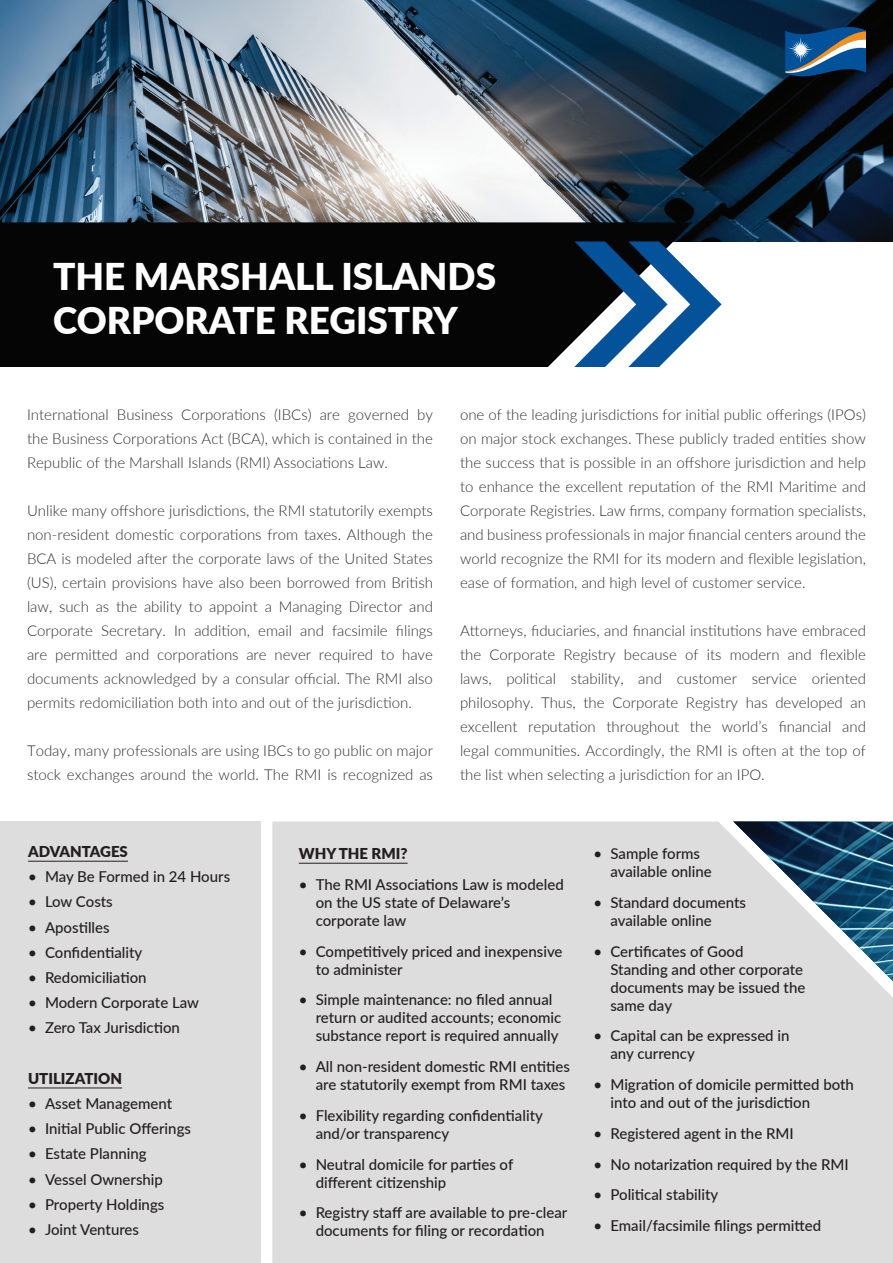
<style>
.page{position:relative;width:893px;height:1263px;background:#fff}
.page>*{position:absolute;margin:0;border:0;box-sizing:border-box;transform-origin:0 0}
.t1{font:900 36.9px/44.2px "Lato";color:#fff}
.t2{font:300 15px/24px "Lato";color:#312f30;text-align:justify}
.t3{font:500 15px/18px "Lato";color:#231f20}
.t4{font:900 15px "Lato";color:#231f20}
</style>
<div class="page">
<div style="left:272px;top:821px;width:621px;height:442px;background:#dedddd"></div>
<img style="left:733px;top:821px;width:160px;height:160px">
<hr style="left:299px;top:863px;width:109px;height:1px;background:#231f20">
<div style="left:0;top:821px;width:260px;height:442px;background:#dedddd"></div>
<img style="left:0;top:0;width:893px;height:241px">
<div style="left:0;top:222px;width:692px;height:145px;background:#040504"></div>
<svg style="left:574px;top:241px;width:148px;height:126px"></svg>
<svg style="left:785px;top:27px;width:81px;height:49px;background:#37648b"></svg>
<hr style="left:28px;top:861px;width:100px;height:1px;background:#231f20">
<hr style="left:28px;top:1088px;width:94px;height:1px;background:#231f20">
<p class="t1" style="left:53px;top:253px;width:444px">THE MARSHALL ISLANDS<br>CORPORATE REGISTRY</p>
<p class="t2" style="left:27px;top:402px;width:407px">International Business Corporations (IBCs) are governed by the Business Corporations Act (BCA), which is contained in the Republic of the Marshall Islands (RMI) Associations Law.</p>
<p class="t2" style="left:27px;top:498px;width:407px">Unlike many offshore jurisdictions, the RMI statutorily exempts non-resident domestic corporations from taxes. Although the BCA is modeled after the corporate laws of the United States (US), certain provisions have also been borrowed from British law, such as the ability to appoint a Managing Director and Corporate Secretary. In addition, email and facsimile filings are permitted and corporations are never required to have documents acknowledged by a consular official. The RMI also permits redomiciliation both into and out of the jurisdiction.</p>
<p class="t2" style="left:27px;top:738px;width:407px">Today, many professionals are using IBCs to go public on major stock exchanges around the world. The RMI is recognized as</p>
<p class="t2" style="left:460px;top:402px;width:407px">one of the leading jurisdictions for initial public offerings (IPOs) on major stock exchanges. These publicly traded entities show the success that is possible in an offshore jurisdiction and help to enhance the excellent reputation of the RMI Maritime and Corporate Registries. Law firms, company formation specialists, and business professionals in major financial centers around the world recognize the RMI for its modern and flexible legislation, ease of formation, and high level of customer service.</p>
<p class="t2" style="left:460px;top:618px;width:407px">Attorneys, fiduciaries, and financial institutions have embraced the Corporate Registry because of its modern and flexible laws, political stability, and customer service oriented philosophy. Thus, the Corporate Registry has developed an excellent reputation throughout the world’s financial and legal communities. Accordingly, the RMI is often at the top of the list when selecting a jurisdiction for an IPO.</p>
<p class="t4" style="left:28px;top:840px;width:101px">ADVANTAGES</p>
<p class="t3" style="left:28px;top:867px;width:204px">• May Be Formed in 24 Hours</p>
<p class="t3" style="left:28px;top:892px;width:86px">• Low Costs</p>
<p class="t3" style="left:28px;top:917px;width:83px">• Apostilles</p>
<p class="t3" style="left:28px;top:943px;width:116px">• Confidentiality</p>
<p class="t3" style="left:28px;top:968px;width:120px">• Redomiciliation</p>
<p class="t3" style="left:28px;top:993px;width:172px">• Modern Corporate Law</p>
<p class="t3" style="left:28px;top:1018px;width:153px">• Zero Tax Jurisdiction</p>
<p class="t4" style="left:28px;top:1067px;width:95px">UTILIZATION</p>
<p class="t3" style="left:28px;top:1094px;width:146px">• Asset Management</p>
<p class="t3" style="left:28px;top:1119px;width:164px">• Initial Public Offerings</p>
<p class="t3" style="left:28px;top:1144px;width:120px">• Estate Planning</p>
<p class="t3" style="left:28px;top:1169px;width:136px">• Vessel Ownership</p>
<p class="t3" style="left:28px;top:1195px;width:138px">• Property Holdings</p>
<p class="t3" style="left:28px;top:1220px;width:112px">• Joint Ventures</p>
<p class="t4" style="left:299px;top:842px;width:110px">WHY THE RMI?</p>
<p class="t3" style="left:316px;top:875px;width:250px;text-indent:-17px">• The RMI Associations Law is modeled on the US state of Delaware’s corporate law</p>
<p class="t3" style="left:316px;top:941px;width:248px;text-indent:-17px">• Competitively priced and inexpensive to administer</p>
<p class="t3" style="left:316px;top:990px;width:247px;text-indent:-17px">• Simple maintenance: no filed annual return or audited accounts; economic substance report is required annually</p>
<p class="t3" style="left:316px;top:1057px;width:256px;text-indent:-17px">• All non-resident domestic RMI entities are statutorily exempt from RMI taxes</p>
<p class="t3" style="left:316px;top:1106px;width:229px;text-indent:-17px">• Flexibility regarding confidentiality and/or transparency</p>
<p class="t3" style="left:316px;top:1154px;width:199px;text-indent:-17px">• Neutral domicile for parties of different citizenship</p>
<p class="t3" style="left:299px;top:1203px;width:270px;text-align:center">• Registry staff are available to pre-clear documents for filing or recordation</p>
<p class="t3" style="left:610px;top:844px;width:103px;text-indent:-17px">• Sample forms available online</p>
<p class="t3" style="left:610px;top:893px;width:137px;text-indent:-17px">• Standard documents available online</p>
<p class="t3" style="left:610px;top:941px;width:196px;text-indent:-17px">• Certificates of Good<br>Standing and other corporate documents may be issued the same day</p>
<p class="t3" style="left:610px;top:1026px;width:181px;text-indent:-17px">• Capital can be expressed in any currency</p>
<p class="t3" style="left:610px;top:1075px;width:245px;text-indent:-17px">• Migration of domicile permitted both into and out of the jurisdiction</p>
<p class="t3" style="left:593px;top:1124px;width:202px">• Registered agent in the RMI</p>
<p class="t3" style="left:593px;top:1154px;width:257px">• No notarization required by the RMI</p>
<p class="t3" style="left:593px;top:1185px;width:126px">• Political stability</p>
<p class="t3" style="left:593px;top:1216px;width:229px">• Email/facsimile filings permitted</p>
</div>
